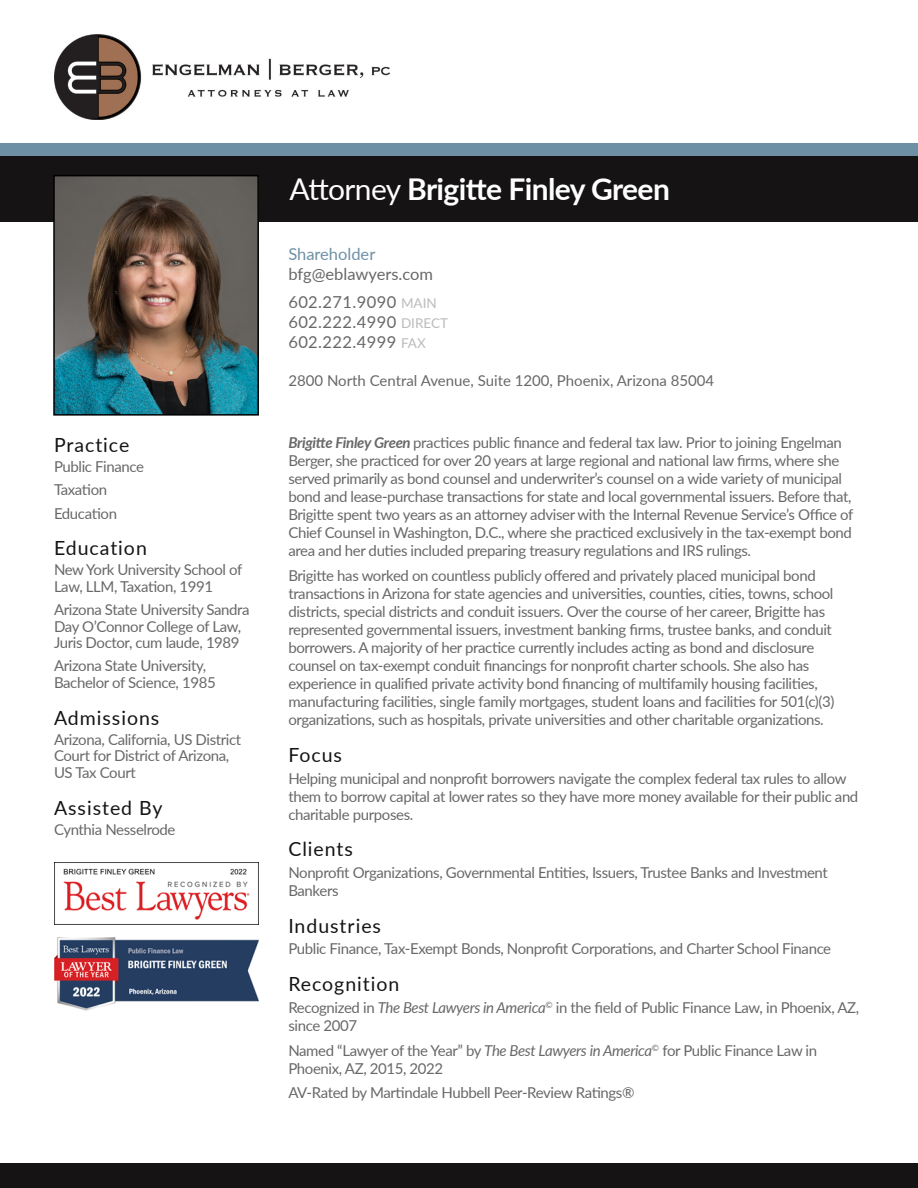
<style>
.page{position:relative;width:918px;height:1188px;background:#fff}
.page>*{position:absolute;margin:0;border:0;box-sizing:border-box;transform-origin:0 0}
.t1{font:700 30px "Lato";letter-spacing:-.02em;color:#fff}
.t2{font:19.5px "Lato";letter-spacing:.05em;color:#151314}
.t3{font:16.5px "Lato";letter-spacing:.025em;color:#686868}
.t4{font:16.5px/19.8px "Lato";color:#686868}
.t5{font:15px/18px "Lato";letter-spacing:-.025em;color:#686868}
.t6{font:15px "Lato";color:#686868}
.s1{font-weight:400}
.s2{color:#6d90a5}
.s3{font-size:13.5px;color:#bcbbbb}
.s4{font-weight:700;font-style:italic}
.s5{font-style:italic}
</style>
<div class="page">
<div style="left:0;top:143px;width:918px;height:25px;background:#6d90a5"></div>
<div style="left:0;top:156px;width:918px;height:66px;background:#151314"></div>
<div style="left:0;top:1163px;width:918px;height:25px;background:#151314"></div>
<img style="left:56px;top:178px;width:200px;height:235px">
<div style="left:53px;top:175px;width:206px;height:241px;border:2px solid #000"></div>
<img style="left:54px;top:35px;width:335px;height:85px">
<img style="left:54px;top:863px;width:204px;height:62px">
<img style="left:54px;top:937px;width:204px;height:73px">
<p class="t2" style="left:54px;top:431px;width:77px">Practice</p>
<p class="t5" style="left:54px;top:457px;width:92px">Public Finance</p>
<p class="t5" style="left:54px;top:480px;width:55px">Taxation</p>
<p class="t5" style="left:54px;top:503px;width:65px">Education</p>
<p class="t2" style="left:54px;top:534px;width:94px">Education</p>
<p class="t5" style="left:54px;top:561px;width:190px;line-height:16.5px">New York University School of<br>Law, LLM, Taxation, 1991</p>
<p class="t5" style="left:54px;top:601px;width:197px;line-height:16.5px">Arizona State University Sandra<br>Day O’Connor College of Law,<br>Juris Doctor, cum laude, 1989</p>
<p class="t5" style="left:54px;top:657px;width:163px;line-height:16.5px">Arizona State University,<br>Bachelor of Science, 1985</p>
<p class="t2" style="left:54px;top:704px;width:107px">Admissions</p>
<p class="t5" style="left:54px;top:731px;width:189px;line-height:16.5px">Arizona, California, US District<br>Court for District of Arizona,<br>US Tax Court</p>
<p class="t2" style="left:54px;top:794px;width:110px">Assisted By</p>
<p class="t5" style="left:54px;top:820px;width:123px">Cynthia Nesselrode</p>
<p class="t1" style="left:290px;top:167px;width:382px"><span class="s1">Attorney</span> Brigitte Finley Green</p>
<p class="t4" style="left:288px;top:243px;width:146px"><span class="s2">Shareholder </span>bfg@eblawyers.com</p>
<p class="t3" style="left:288px;top:290px;width:150px">602.271.9090 <span class="s3">MAIN</span></p>
<p class="t3" style="left:288px;top:310px;width:161px">602.222.4990 <span class="s3">DIRECT</span></p>
<p class="t3" style="left:288px;top:330px;width:139px">602.222.4999 <span class="s3">FAX</span></p>
<p class="t6" style="left:288px;top:369px;width:427px">2800 North Central Avenue, Suite 1200, Phoenix, Arizona 85004</p>
<p class="t5" style="left:288px;top:433px;width:567px"><span class="s4">Brigitte Finley Green</span> practices public finance and federal tax law. Prior to joining Engelman Berger, she practiced for over 20 years at large regional and national law firms, where she served primarily as bond counsel and underwriter’s counsel on a wide variety of municipal bond and lease-purchase transactions for state and local governmental issuers. Before that, Brigitte spent two years as an attorney adviser with the Internal Revenue Service’s Office of Chief Counsel in Washington, D.C., where she practiced exclusively in the tax-exempt bond area and her duties included preparing treasury regulations and IRS rulings.</p>
<p class="t5" style="left:288px;top:566px;width:548px">Brigitte has worked on countless publicly offered and privately placed municipal bond transactions in Arizona for state agencies and universities, counties, cities, towns, school districts, special districts and conduit issuers. Over the course of her career, Brigitte has represented governmental issuers, investment banking firms, trustee banks, and conduit borrowers. A majority of her practice currently includes acting as bond and disclosure counsel on tax-exempt conduit financings for nonprofit charter schools. She also has experience in qualified private activity bond financing of multifamily housing facilities, manufacturing facilities, single family mortgages, student loans and facilities for 501(c)(3) organizations, such as hospitals, private universities and other charitable organizations.</p>
<p class="t2" style="left:288px;top:741px;width:55px">Focus</p>
<p class="t5" style="left:288px;top:768px;width:572px">Helping municipal and nonprofit borrowers navigate the complex federal tax rules to allow them to borrow capital at lower rates so they have more money available for their public and charitable purposes.</p>
<p class="t2" style="left:288px;top:835px;width:66px">Clients</p>
<p class="t5" style="left:288px;top:863px;width:541px">Nonprofit Organizations, Governmental Entities, Issuers, Trustee Banks and Investment<br>Bankers</p>
<p class="t2" style="left:288px;top:912px;width:94px">Industries</p>
<p class="t5" style="left:288px;top:939px;width:544px">Public Finance, Tax-Exempt Bonds, Nonprofit Corporations, and Charter School Finance</p>
<p class="t2" style="left:288px;top:970px;width:113px">Recognition</p>
<p class="t5" style="left:288px;top:998px;width:572px">Recognized in <span class="s5">The Best Lawyers in America</span><sup>©</sup> in the field of Public Finance Law, in Phoenix, AZ, since 2007</p>
<p class="t5" style="left:288px;top:1040px;width:530px">Named “Lawyer of the Year” by <span class="s5">The Best Lawyers in America</span><sup>©</sup> for Public Finance Law in<br>Phoenix, AZ, 2015, 2022</p>
<p class="t5" style="left:288px;top:1083px;width:348px">AV-Rated by Martindale Hubbell Peer-Review Ratings®</p>
</div>
